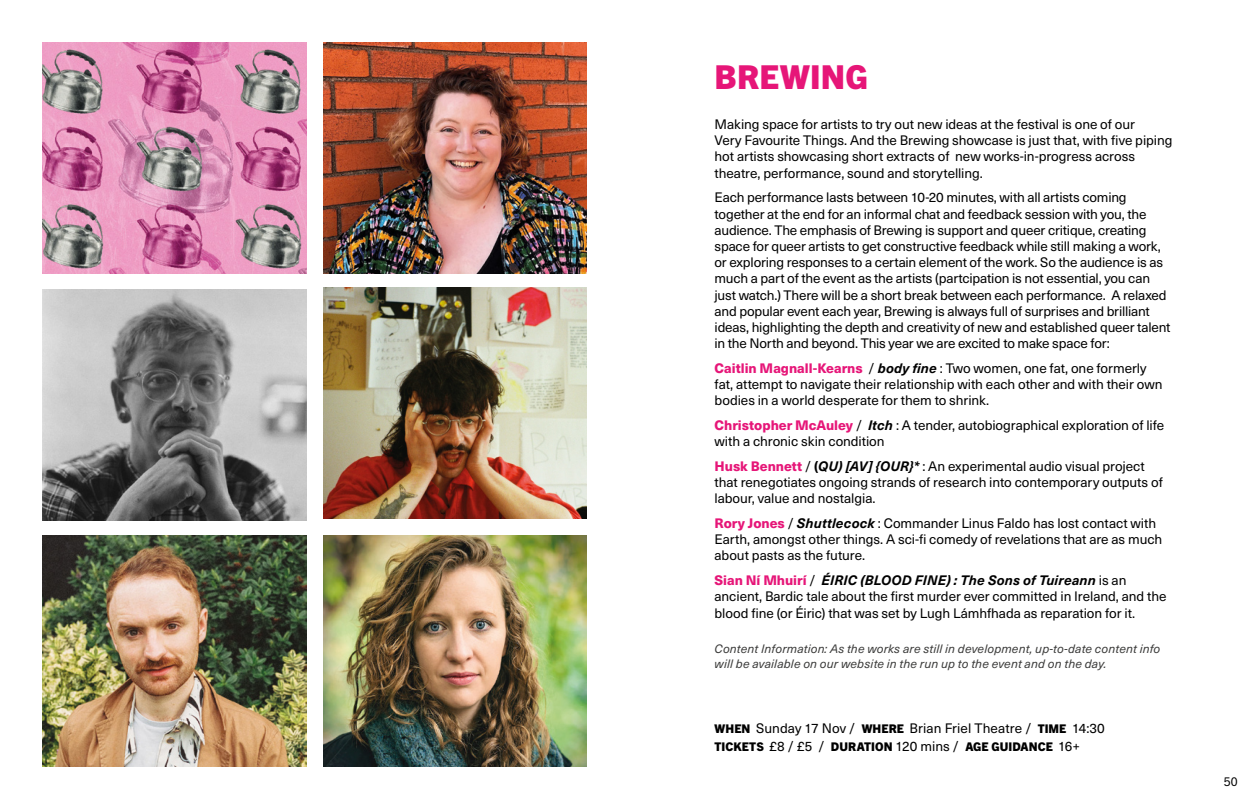
<style>
.page{position:relative;width:1259px;height:808px;background:#fff}
.page>*{position:absolute;margin:0;border:0;box-sizing:border-box;transform-origin:0 0}
.t1{font:800 33px "Trade Gothic Next LT Pro";letter-spacing:.01em;color:#e61678}
.t2{font:13.5px/16.2px "Neue Haas Unica W1 G";letter-spacing:-.01em;color:#000}
.t3{font:italic 12px/14.4px "Neue Haas Unica W1 G";letter-spacing:.01em;color:#3c3c3b}
.t4{font:800 12px "Trade Gothic Next LT Pro";letter-spacing:.005em;color:#000}
.t5{font:12px "Trade Gothic Next LT Pro";color:#000}
.s1{font-weight:800;color:#e61678}
.s2{font-weight:700;font-style:italic}
.s3{font-weight:700}
.s4{font-family:"Trade Gothic Next LT Pro";font-weight:800;font-size:12px}
.s5{font-family:"Neue Haas Unica W1 G";font-weight:400;font-size:13.5px}
</style>
<div class="page">
<img style="left:43px;top:43px;width:263px;height:230px">
<img style="left:323px;top:43px;width:264px;height:230px">
<img style="left:323px;top:287px;width:264px;height:232px">
<img style="left:42px;top:535px;width:264px;height:231px">
<img style="left:323px;top:535px;width:264px;height:231px">
<img style="left:42px;top:289px;width:264px;height:231px">
<h1 class="t1" style="left:714px;top:54px;width:155px">BREWING</h1>
<p class="t2" style="left:714px;top:115px;width:459px">Making space for artists to try out new ideas at the festival is one of our<br>Very Favourite Things. And the Brewing showcase is just that, with five piping hot artists showcasing short extracts of new works-in-progress across theatre, performance, sound and storytelling.</p>
<p class="t2" style="left:714px;top:189px;width:457px">Each performance lasts between 10-20 minutes, with all artists coming together at the end for an informal chat and feedback session with you, the audience. The emphasis of Brewing is support and queer critique, creating space for queer artists to get constructive feedback while still making a work, or exploring responses to a certain element of the work. So the audience is as much a part of the event as the artists (partcipation is not essential, you can just watch.) There will be a short break between each performance. A relaxed and popular event each year, Brewing is always full of surprises and brilliant ideas, highlighting the depth and creativity of new and established queer talent in the North and beyond. This year we are excited to make space for:</p>
<p class="t2" style="left:714px;top:359px;width:449px"><span class="s1">Caitlin Magnall-Kearns</span> / <span class="s2">body fine</span> : Two women, one fat, one formerly fat, attempt to navigate their relationship with each other and with their own bodies in a world desperate for them to shrink.</p>
<p class="t2" style="left:714px;top:416px;width:451px"><span class="s1">Christopher McAuley</span> / <span class="s2">Itch</span> : A tender, autobiographical exploration of life with a chronic skin condition</p>
<p class="t2" style="left:714px;top:457px;width:450px"><span class="s1">Husk Bennett</span> / <span class="s3">(</span><span class="s2">QU) [AV] {OUR}*</span> : An experimental audio visual project that renegotiates ongoing strands of research into contemporary outputs of labour, value and nostalgia.</p>
<p class="t2" style="left:714px;top:514px;width:449px"><span class="s1">Rory Jones</span> / <span class="s2">Shuttlecock</span> : Commander Linus Faldo has lost contact with<br>Earth, amongst other things. A sci-fi comedy of revelations that are as much about pasts as the future.</p>
<p class="t2" style="left:714px;top:571px;width:453px"><span class="s1">Sian Ní Mhuirí</span> / <span class="s2">ÉIRIC (BLOOD FINE) : The Sons of Tuireann</span> is an ancient, Bardic tale about the first murder ever committed in Ireland, and the blood fine (or Éiric) that was set by Lugh Lámhfhada as reparation for it.</p>
<p class="t3" style="left:714px;top:641px;width:447px">Content Information: As the works are still in development, up-to-date content info will be available on our website in the run up to the event and on the day.</p>
<p class="t2" style="left:714px;top:719px;width:392px"><span class="s4">WHEN</span> Sunday 17 Nov / <span class="s4">WHERE</span> Brian Friel Theatre / <span class="s4">TIME</span> 14:30</p>
<p class="t4" style="left:714px;top:738px;width:367px">TICKETS <span class="s5">£8 / £5 /</span> DURATION <span class="s5">120 mins /</span> AGE GUIDANCE <span class="s5">16+</span></p>
<p class="t5" style="left:1223px;top:773px;width:15px">50</p>
</div>
